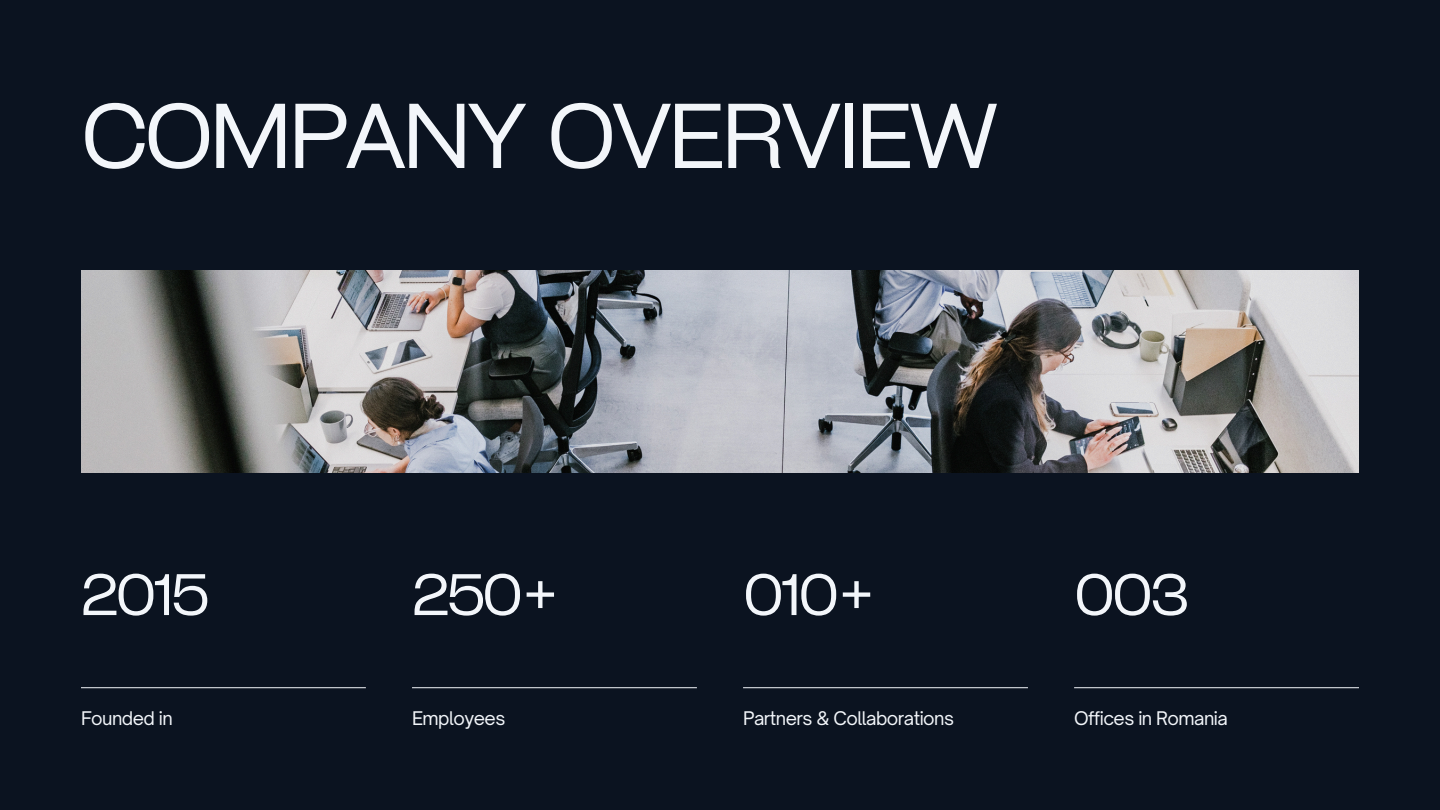
<style>
.page{position:relative;width:1440px;height:810px;background:#0b1320}
.page>*{position:absolute;margin:0;border:0;box-sizing:border-box;transform-origin:0 0}
.t1{font:88px "Cy Grotesk Key";letter-spacing:-.05em;color:#f3f6fa}
.t2{font:56px "Cy Grotesk Key";letter-spacing:-.05em;color:#f3f6fa}
.t3{font:18px "Open Sauce One";letter-spacing:-.03em;color:#f3f6fa}
</style>
<div class="page">
<hr style="left:81px;top:687px;width:285px;height:1px;background:#f3f6fa">
<hr style="left:412px;top:687px;width:285px;height:1px;background:#f3f6fa">
<hr style="left:743px;top:687px;width:285px;height:1px;background:#f3f6fa">
<hr style="left:1074px;top:687px;width:285px;height:1px;background:#f3f6fa">
<img style="left:81px;top:270px;width:1278px;height:203px">
<p class="t1" style="left:81px;top:80px;width:919px">COMPANY OVERVIEW</p>
<h2 class="t2" style="left:81px;top:559px;width:130px">2015</h2>
<h2 class="t2" style="left:412px;top:559px;width:150px">250+</h2>
<p class="t2" style="left:743px;top:559px;width:135px">010+</p>
<p class="t2" style="left:1074px;top:559px;width:116px">003</p>
<h1 class="t3" style="left:81px;top:707px;width:93px">Founded in</h1>
<p class="t3" style="left:412px;top:707px;width:95px">Employees</p>
<h2 class="t3" style="left:743px;top:707px;width:212px">Partners &amp; Collaborations</h2>
<h2 class="t3" style="left:1074px;top:707px;width:155px">Offices in Romania</h2>
</div>
